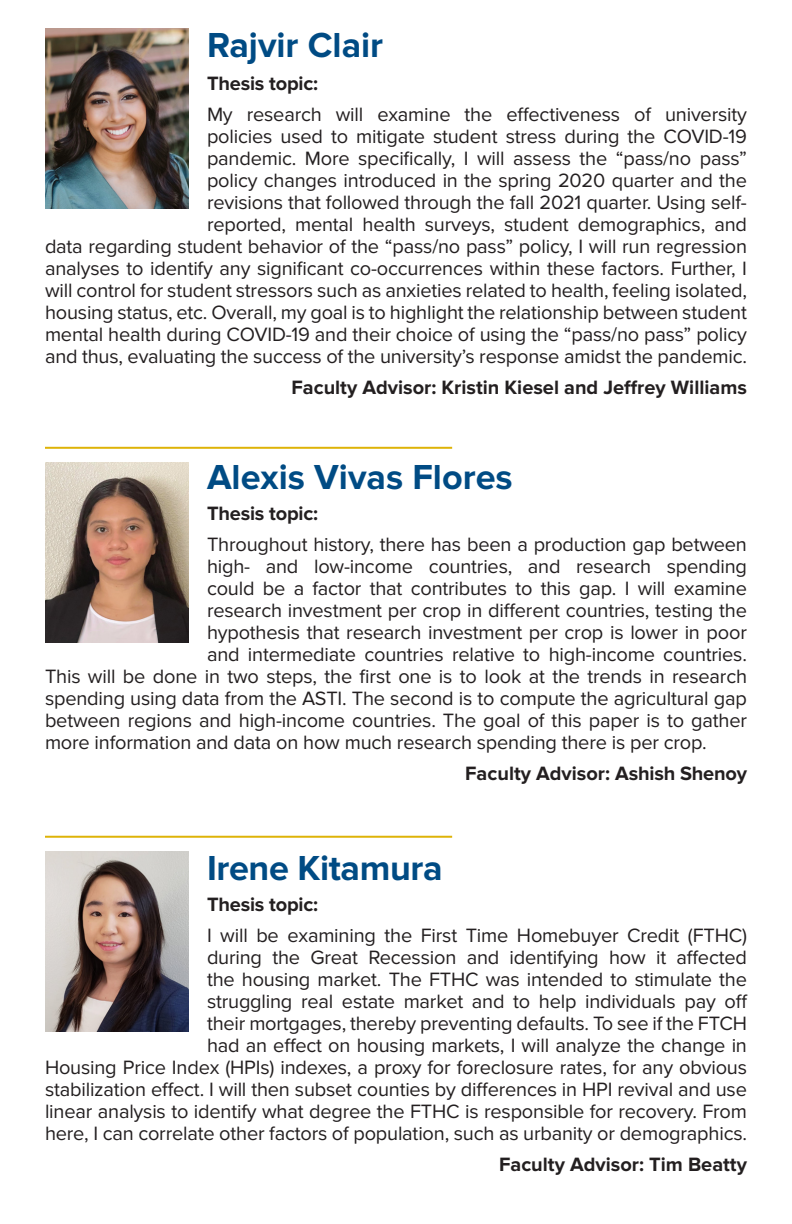
<style>
.page{position:relative;width:792px;height:1224px;background:#fff}
.page>*{position:absolute;margin:0;border:0;box-sizing:border-box;transform-origin:0 0}
.t1{font:700 36px "Proxima Nova";color:#004b84}
.t2{font:20px/22px "Proxima Nova";letter-spacing:-.01em;color:#231f20;text-align:right}
.t3{font:700 20px "Proxima Nova";color:#231f20}
</style>
<div class="page">
<img style="left:45px;top:29px;width:144px;height:180px">
<img style="left:45px;top:851px;width:144px;height:180px">
<hr style="left:45px;top:447px;width:407px;height:2px;background:#deb308">
<img style="left:45px;top:462px;width:144px;height:180px">
<hr style="left:45px;top:836px;width:407px;height:2px;background:#deb308">
<p class="t1" style="left:207px;top:24px;width:178px">Rajvir Clair</p>
<p class="t3" style="left:207px;top:72px;width:113px">Thesis topic:</p>
<p class="t2" style="left:45px;top:104px;width:704px">My research will examine the effectiveness of university<br>policies used to mitigate student stress during the COVID-19<br>pandemic. More specifically, I will assess the “pass/no pass”<br>policy changes introduced in the spring 2020 quarter and the<br>revisions that followed through the fall 2021 quarter. Using self-<br>reported, mental health surveys, student demographics, and<br>data regarding student behavior of the “pass/no pass” policy, I will run regression analyses to identify any significant co-occurrences within these factors. Further, I will control for student stressors such as anxieties related to health, feeling isolated, housing status, etc. Overall, my goal is to highlight the relationship between student mental health during COVID-19 and their choice of using the “pass/no pass” policy and thus, evaluating the success of the university’s response amidst the pandemic.</p>
<p class="t3" style="left:291px;top:376px;width:457px">Faculty Advisor: Kristin Kiesel and Jeffrey Williams</p>
<p class="t1" style="left:207px;top:457px;width:307px">Alexis Vivas Flores</p>
<p class="t3" style="left:207px;top:502px;width:113px">Thesis topic:</p>
<p class="t2" style="left:207px;top:534px;width:542px">Throughout history, there has been a production gap between</p>
<p class="t2" style="left:207px;top:556px;width:542px">high- and low-income countries, and research spending</p>
<p class="t2" style="left:207px;top:578px;width:542px">could be a factor that contributes to this gap. I will examine</p>
<p class="t2" style="left:207px;top:600px;width:541px">research investment per crop in different countries, testing the</p>
<p class="t2" style="left:207px;top:622px;width:542px">hypothesis that research investment per crop is lower in poor</p>
<p class="t2" style="left:207px;top:644px;width:542px">and intermediate countries relative to high-income countries.</p>
<p class="t2" style="left:45px;top:666px;width:704px">This will be done in two steps, the first one is to look at the trends in research</p>
<p class="t2" style="left:45px;top:688px;width:703px">spending using data from the ASTI. The second is to compute the agricultural gap</p>
<p class="t2" style="left:45px;top:710px;width:704px">between regions and high-income countries. The goal of this paper is to gather</p>
<p class="t2" style="left:45px;top:732px;width:663px">more information and data on how much research spending there is per crop.</p>
<p class="t3" style="left:465px;top:762px;width:283px">Faculty Advisor: Ashish Shenoy</p>
<p class="t1" style="left:207px;top:847px;width:237px">Irene Kitamura</p>
<p class="t3" style="left:207px;top:893px;width:113px">Thesis topic:</p>
<p class="t2" style="left:45px;top:925px;width:704px">I will be examining the First Time Homebuyer Credit (FTHC)<br>during the Great Recession and identifying how it affected<br>the housing market. The FTHC was intended to stimulate the<br>struggling real estate market and to help individuals pay off<br>their mortgages, thereby preventing defaults. To see if the FTCH<br>had an effect on housing markets, I will analyze the change in<br>Housing Price Index (HPIs) indexes, a proxy for foreclosure rates, for any obvious stabilization effect. I will then subset counties by differences in HPI revival and use linear analysis to identify what degree the FTHC is responsible for recovery. From here, I can correlate other factors of population, such as urbanity or demographics.</p>
<p class="t3" style="left:499px;top:1153px;width:249px">Faculty Advisor: Tim Beatty</p>
</div>
